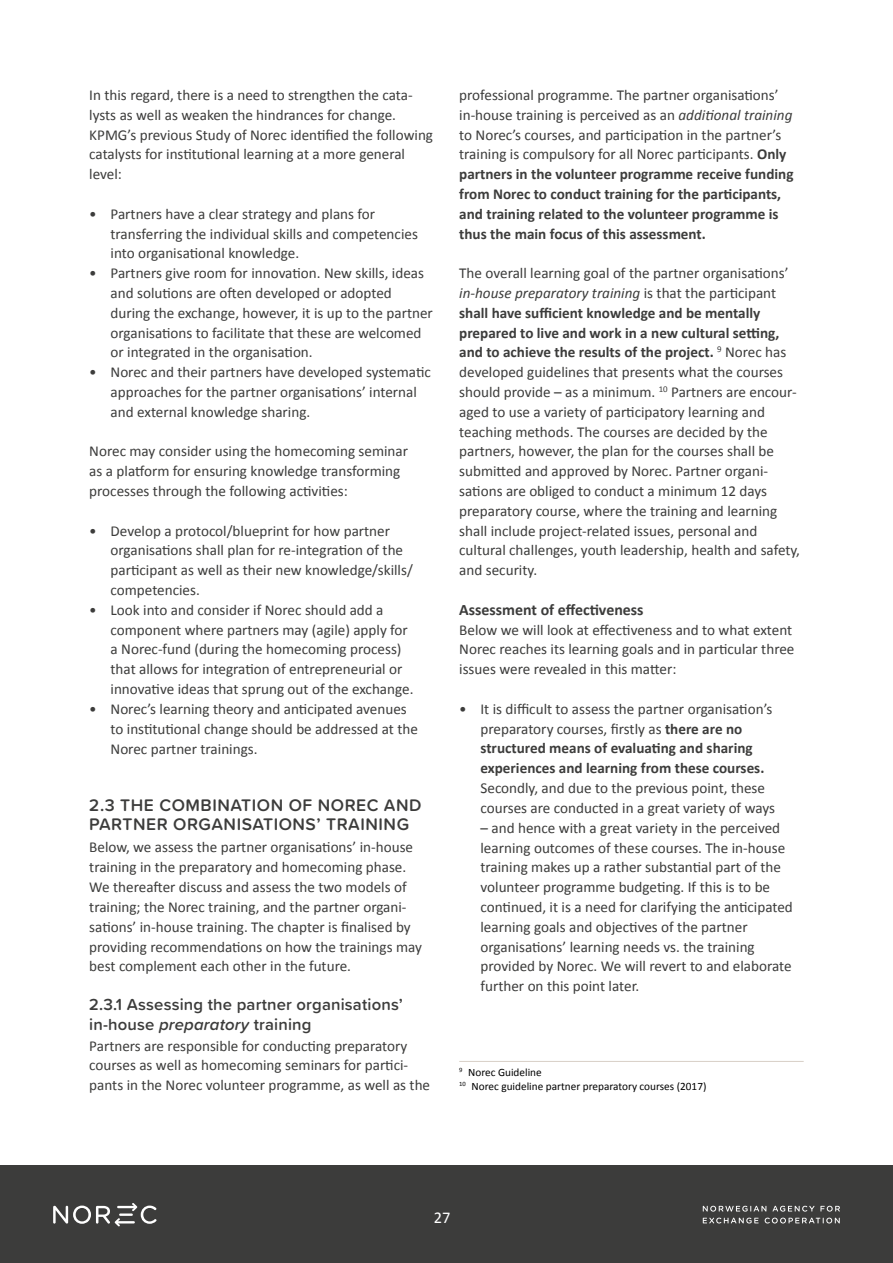
<style>
.page{position:relative;width:893px;height:1263px;background:#fff}
.page>*{position:absolute;margin:0;border:0;box-sizing:border-box;transform-origin:0 0}
.t1{font:600 17.4px/19.8px "Proxima Soft";letter-spacing:.03em;color:#3c3c3b}
.t2{font:600 16.65px/19.8px "Proxima Soft";letter-spacing:.01em;color:#3c3c3b}
.t3{font:16.5px "Calibri";color:#fff}
.t4{font:700 15.9px "Calibri";color:#3c3c3b}
.t5{font:15.15px/19.8px "Calibri";color:#3c3c3b}
.t6{font:700 15.15px/19.8px "Calibri";color:#3c3c3b}
.t7{font:11.25px/14.2px "Calibri";color:#000}
.s1{font-style:italic}
.s2{font-weight:400}
.s3{font-weight:400;font-style:italic}
.s4{font-weight:700}
</style>
<div class="page">
<div style="left:0;top:1165px;width:893px;height:98px;background:#3c3c3b"></div>
<svg style="left:53px;top:1203px;width:103px;height:23px"></svg>
<svg style="left:703px;top:1206px;width:63px;height:5px"></svg>
<svg style="left:772px;top:1206px;width:42px;height:5px"></svg>
<svg style="left:820px;top:1206px;width:20px;height:5px"></svg>
<svg style="left:703px;top:1217px;width:56px;height:6px"></svg>
<svg style="left:765px;top:1217px;width:75px;height:6px"></svg>
<hr style="left:459px;top:1061px;width:345px;height:1px;background:#d7cfc6">
<p class="t5" style="left:89px;top:85px;width:345px">In this regard, there is a need to strengthen the cata&shy;lysts as well as weaken the hindrances for change.<br>KPMG’s previous Study of Norec identified the following catalysts for institutional learning at a more general level:</p>
<p class="t5" style="left:111px;top:203px;width:309px;text-indent:-21px">• Partners have a clear strategy and plans for transferring the individual skills and competencies into organisational knowledge.</p>
<p class="t5" style="left:111px;top:263px;width:324px;text-indent:-21px">• Partners give room for innovation. New skills, ideas and solutions are often developed or adopted during the exchange, however, it is up to the partner organisations to facilitate that these are welcomed or integrated in the organisation.</p>
<p class="t5" style="left:111px;top:362px;width:322px;text-indent:-21px">• Norec and their partners have developed systematic approaches for the partner organisations’ internal and external knowledge sharing.</p>
<p class="t5" style="left:89px;top:441px;width:320px">Norec may consider using the homecoming seminar as a platform for ensuring knowledge transforming processes through the following activities:</p>
<p class="t5" style="left:111px;top:520px;width:304px;text-indent:-21px">• Develop a protocol/blueprint for how partner organisations shall plan for re-integration of the participant as well as their new knowledge/skills/ competencies.</p>
<p class="t5" style="left:111px;top:599px;width:304px;text-indent:-21px">• Look into and consider if Norec should add a component where partners may (agile) apply for a Norec-fund (during the homecoming process) that allows for integration of entrepreneurial or innovative ideas that sprung out of the exchange.</p>
<p class="t5" style="left:111px;top:698px;width:309px;text-indent:-21px">• Norec’s learning theory and anticipated avenues to institutional change should be addressed at the<br>Norec partner trainings.</p>
<p class="t1" style="left:89px;top:794px;width:334px">2.3 THE COMBINATION OF NOREC AND<br>PARTNER ORGANISATIONS’ TRAINING</p>
<p class="t5" style="left:89px;top:837px;width:334px">Below, we assess the partner organisations’ in-house training in the preparatory and homecoming phase.<br>We thereafter discuss and assess the two models of training; the Norec training, and the partner organi&shy;sations’ in-house training. The chapter is finalised by providing recommendations on how the trainings may best complement each other in the future.</p>
<p class="t2" style="left:89px;top:994px;width:315px">2.3.1 Assessing the partner organisations’ in-house <span class="s1">preparatory</span> training</p>
<p class="t5" style="left:89px;top:1035px;width:342px">Partners are responsible for conducting preparatory courses as well as homecoming seminars for partici&shy;pants in the Norec volunteer programme, as well as the</p>
<p class="t6" style="left:459px;top:85px;width:336px"><span class="s2">professional programme. The partner organisations’ in-house training is perceived as an</span> <span class="s3">additional training </span><span class="s2">to Norec’s courses, and participation in the partner’s training is compulsory for all Norec participants.</span> Only partners in the volunteer programme receive funding from Norec to conduct training for the participants, and training related to the volunteer programme is thus the main focus of this assessment.</p>
<p class="t5" style="left:459px;top:263px;width:342px">The overall learning goal of the partner organisations’ <span class="s1">in-house preparatory training</span> is that the participant <span class="s4">shall have sufficient knowledge and be mentally prepared to live and work in a new cultural setting, and to achieve the results of the project.</span> <sup>9</sup> Norec has developed guidelines that presents what the courses should provide – as a minimum. <sup>10</sup> Partners are encour&shy;aged to use a variety of participatory learning and teaching methods. The courses are decided by the partners, however, the plan for the courses shall be submitted and approved by Norec. Partner organi&shy;sations are obliged to conduct a minimum 12 days preparatory course, where the training and learning shall include project-related issues, personal and cultural challenges, youth leadership, health and safety, and security.</p>
<p class="t4" style="left:459px;top:598px;width:186px">Assessment of effectiveness</p>
<p class="t5" style="left:459px;top:619px;width:337px">Below we will look at effectiveness and to what extent<br>Norec reaches its learning goals and in particular three issues were revealed in this matter:</p>
<p class="t6" style="left:480px;top:698px;width:293px;text-indent:-21px"><span class="s2">• It is difficult to assess the partner organisation’s preparatory courses, firstly as</span> there are no structured means of evaluating and sharing experiences and learning from these courses.</p>
<p class="t5" style="left:480px;top:778px;width:296px">Secondly, and due to the previous point, these courses are conducted in a great variety of ways</p>
<p class="t5" style="left:480px;top:817px;width:314px">– and hence with a great variety in the perceived learning outcomes of these courses. The in-house training makes up a rather substantial part of the volunteer programme budgeting. If this is to be continued, it is a need for clarifying the anticipated learning goals and objectives of the partner organisations’ learning needs vs. the training provided by Norec. We will revert to and elaborate further on this point later.</p>
<p class="t7" style="left:459px;top:1064px;width:249px"><sup>9</sup> Norec Guideline<br><sup>10</sup> Norec guideline partner preparatory courses (2017)</p>
<p class="t3" style="left:434px;top:1206px;width:18px">27</p>
</div>
